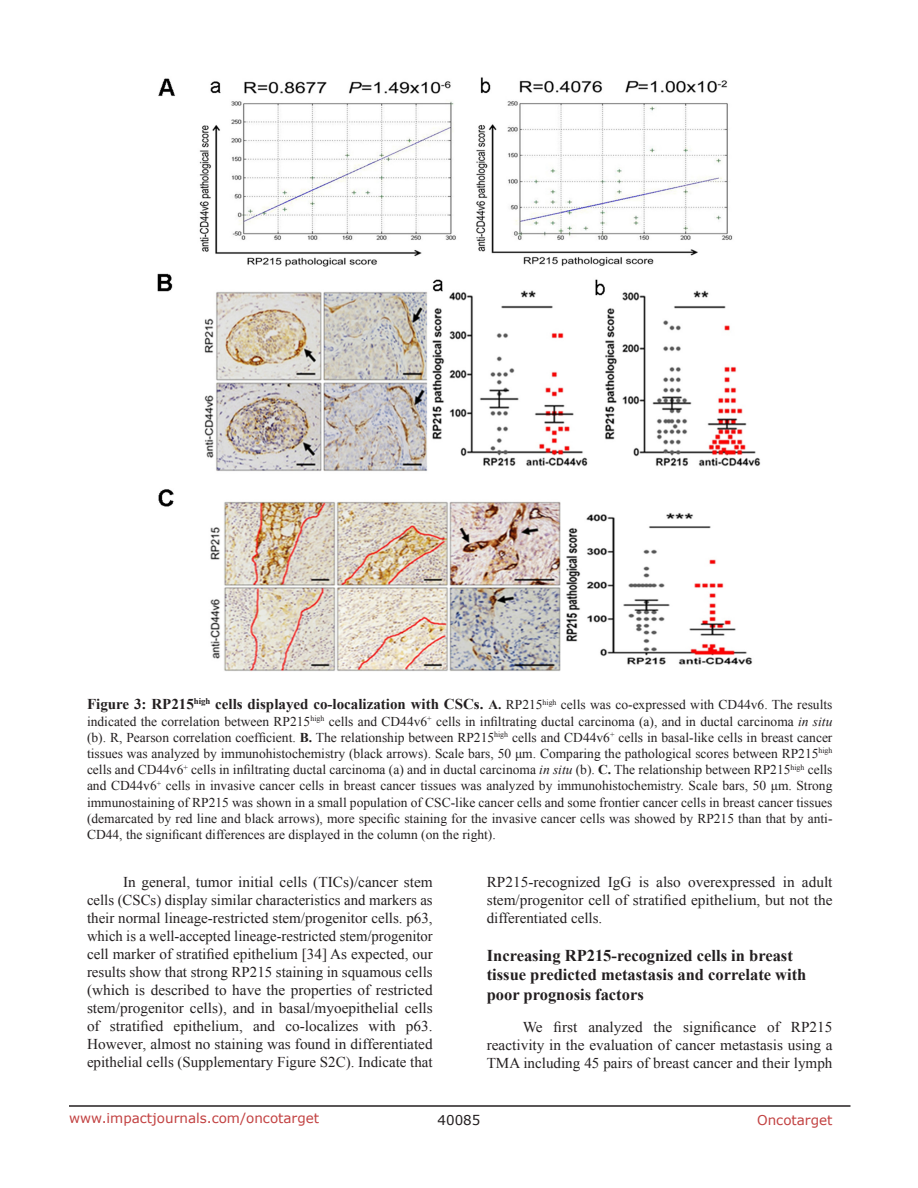
<style>
.page{position:relative;width:918px;height:1188px;background:#fff}
.page>*{position:absolute;margin:0;border:0;box-sizing:border-box;transform-origin:0 0}
.SubHeading{font:700 16.5px/19.8px "Times New Roman";color:#231f20}
.BodyText{font:15px/18px "Times New Roman";color:#231f20;text-align:justify}
.FigureText{font:700 15px "Times New Roman";color:#231f20}
.FigureText-2{font:13.5px/16.2px "Times New Roman";color:#231f20;text-align:justify}
.t1{font:13.5px "Verdana";color:#c24141}
.t2{font:13.5px "Verdana";color:#231f20}
.s1{font-size:13.5px}
.s2{font-weight:400;font-size:13.5px}
.s3{font-style:italic}
.s4{font-weight:700}
</style>
<div class="page">
<hr style="left:69px;top:1105px;width:781px;height:2px;background:#231f20">
<img style="left:157px;top:77px;width:604px;height:594px">
<p class="FigureText" style="left:87px;top:694px;width:747px">Figure 3: RP215<sup>high</sup> cells displayed co-localization with CSCs. <span class="s1">A.</span> <span class="s2">RP215</span><sup>high</sup> <span class="s2">cells was co-expressed with CD44v6. The results</span></p>
<p class="FigureText-2" style="left:87px;top:713px;width:747px">indicated the correlation between RP215<sup>high</sup> cells and CD44v6<sup>+</sup> cells in infiltrating ductal carcinoma (a), and in ductal carcinoma <span class="s3">in situ </span>(b). R, Pearson correlation coefficient. <span class="s4">B.</span> The relationship between RP215<sup>high</sup> cells and CD44v6<sup>+</sup> cells in basal-like cells in breast cancer tissues was analyzed by immunohistochemistry (black arrows). Scale bars, 50 μm. Comparing the pathological scores between RP215<sup>high </sup>cells and CD44v6<sup>+</sup> cells in infiltrating ductal carcinoma (a) and in ductal carcinoma <span class="s3">in situ</span> (b). <span class="s4">C.</span> The relationship between RP215<sup>high</sup> cells and CD44v6<sup>+</sup> cells in invasive cancer cells in breast cancer tissues was analyzed by immunohistochemistry. Scale bars, 50 μm. Strong immunostaining of RP215 was shown in a small population of CSC-like cancer cells and some frontier cancer cells in breast cancer tissues (demarcated by red line and black arrows), more specific staining for the invasive cancer cells was showed by RP215 than that by anti-CD44, the significant differences are displayed in the column (on the right).</p>
<p class="BodyText" style="left:87px;top:873px;width:347px;text-indent:36px">In general, tumor initial cells (TICs)/cancer stem cells (CSCs) display similar characteristics and markers as their normal lineage-restricted stem/progenitor cells. p63, which is a well-accepted lineage-restricted stem/progenitor cell marker of stratified epithelium [34] As expected, our results show that strong RP215 staining in squamous cells (which is described to have the properties of restricted stem/progenitor cells), and in basal/myoepithelial cells of stratified epithelium, and co-localizes with p63.<br>However, almost no staining was found in differentiated epithelial cells (Supplementary Figure S2C). Indicate that</p>
<p class="BodyText" style="left:487px;top:873px;width:347px">RP215-recognized IgG is also overexpressed in adult stem/progenitor cell of stratified epithelium, but not the differentiated cells.</p>
<p class="SubHeading" style="left:487px;top:945px;width:321px">Increasing RP215-recognized cells in breast tissue predicted metastasis and correlate with poor prognosis factors</p>
<p class="BodyText" style="left:487px;top:1018px;width:347px;text-indent:36px">We first analyzed the significance of RP215 reactivity in the evaluation of cancer metastasis using a TMA including 45 pairs of breast cancer and their lymph</p>
<p class="t1" style="left:69px;top:1109px;width:252px">www.impactjournals.com/oncotarget</p>
<p class="t2" style="left:438px;top:1111px;width:44px">40085</p>
<p class="t1" style="left:757px;top:1111px;width:77px">Oncotarget</p>
</div>
